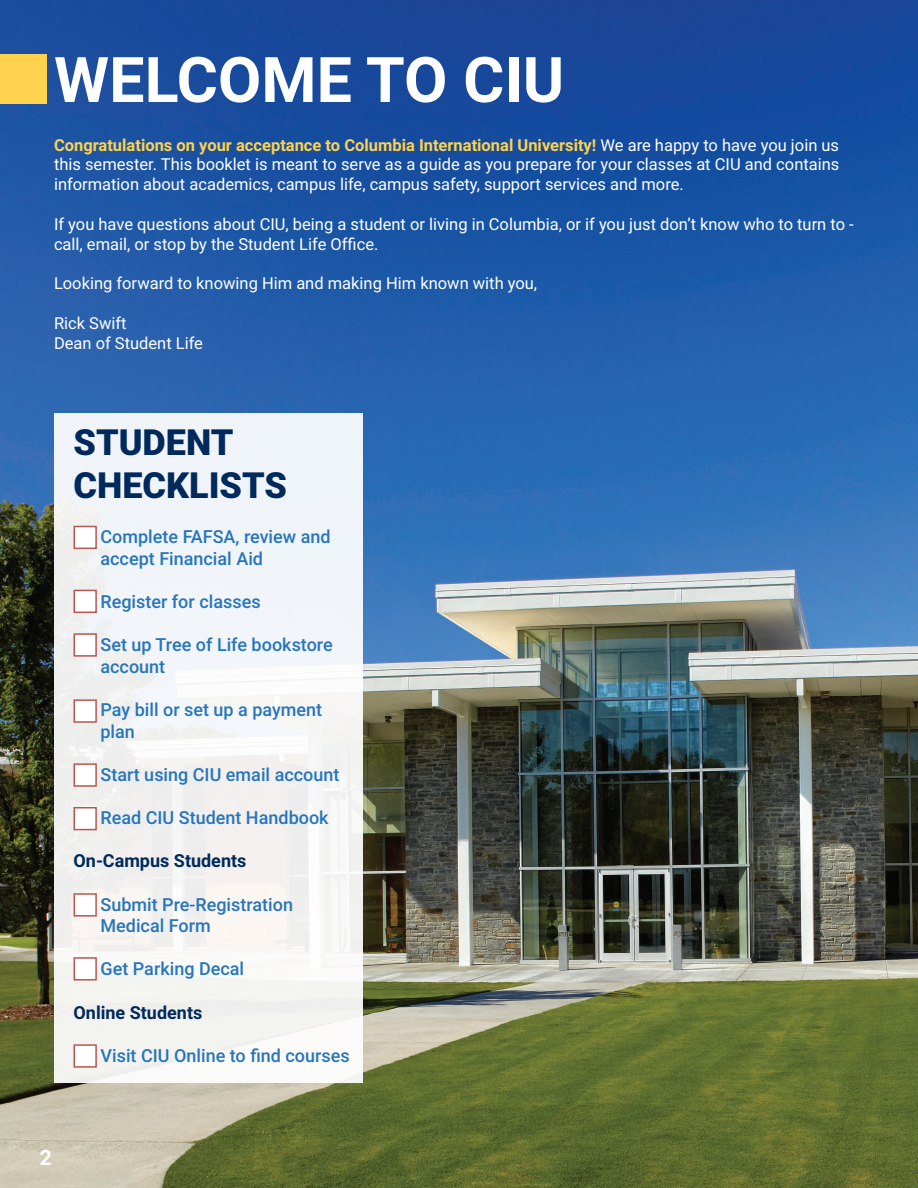
<style>
.page{position:relative;width:918px;height:1188px;background:#fff}
.page>*{position:absolute;margin:0;border:0;box-sizing:border-box;transform-origin:0 0}
.t1{font:700 63px "Roboto";color:#fff}
.t2{font:900 36px "Roboto";color:#00295c}
.t3{font:700 21px "Roboto";color:#fff}
.t4{font:500 18px "Roboto";color:#2775bb}
.t5{font:700 18px "Roboto";color:#00295c}
.t6{font:16.5px/19.8px "Roboto";color:#fff;text-align:justify}
.s1{font-weight:700;color:#fed24c}
</style>
<div class="page">
<img style="left:0;top:0;width:918px;height:1188px">
<div style="left:54px;top:413px;width:309px;height:670px;background:#f2f4f7"></div>
<div style="left:0;top:54px;width:46px;height:49px;background:#fed24c"></div>
<div style="left:74px;top:526px;width:23px;height:23px;background:#fff;border:2px solid #b85650"></div>
<div style="left:74px;top:590px;width:23px;height:23px;background:#fff;border:2px solid #b85650"></div>
<div style="left:74px;top:633px;width:23px;height:24px;background:#fff;border:2px solid #b85650"></div>
<div style="left:74px;top:699px;width:23px;height:24px;background:#fff;border:2px solid #b85650"></div>
<div style="left:74px;top:763px;width:23px;height:24px;background:#fff;border:2px solid #b85650"></div>
<div style="left:74px;top:807px;width:23px;height:23px;background:#fff;border:2px solid #b85650"></div>
<div style="left:74px;top:893px;width:23px;height:24px;background:#fff;border:2px solid #b85650"></div>
<div style="left:74px;top:957px;width:23px;height:24px;background:#fff;border:2px solid #b85650"></div>
<div style="left:74px;top:1044px;width:23px;height:24px;background:#fff;border:2px solid #b85650"></div>
<p class="t1" style="left:54px;top:35px;width:512px">WELCOME TO CIU</p>
<p class="t6" style="left:54px;top:134px;width:787px"><span class="s1">Congratulations on your acceptance to Columbia International University!</span> We are happy to have you join us this semester. This booklet is meant to serve as a guide as you prepare for your classes at CIU and contains information about academics, campus life, campus safety, support services and more.</p>
<p class="t6" style="left:54px;top:213px;width:801px">If you have questions about CIU, being a student or living in Columbia, or if you just don’t know who to turn to - call, email, or stop by the Student Life Office.</p>
<p class="t6" style="left:54px;top:273px;width:485px">Looking forward to knowing Him and making Him known with you,</p>
<p class="t6" style="left:54px;top:312px;width:74px">Rick Swift</p>
<p class="t6" style="left:54px;top:332px;width:151px">Dean of Student Life</p>
<p class="t2" style="left:74px;top:417px;width:162px">STUDENT</p>
<p class="t2" style="left:74px;top:460px;width:215px">CHECKLISTS</p>
<p class="t4" style="left:100px;top:524px;width:232px">Complete FAFSA, review and</p>
<p class="t4" style="left:100px;top:546px;width:164px">accept Financial Aid</p>
<p class="t4" style="left:100px;top:589px;width:162px">Register for classes</p>
<p class="t4" style="left:100px;top:632px;width:234px">Set up Tree of Life bookstore</p>
<p class="t4" style="left:100px;top:654px;width:66px">account</p>
<p class="t4" style="left:100px;top:697px;width:223px">Pay bill or set up a payment</p>
<p class="t4" style="left:100px;top:719px;width:36px">plan</p>
<p class="t4" style="left:100px;top:762px;width:241px">Start using CIU email account</p>
<p class="t4" style="left:100px;top:805px;width:230px">Read CIU Student Handbook</p>
<p class="t5" style="left:74px;top:848px;width:174px">On-Campus Students</p>
<p class="t4" style="left:100px;top:892px;width:194px">Submit Pre-Registration</p>
<p class="t4" style="left:100px;top:913px;width:112px">Medical Form</p>
<p class="t4" style="left:100px;top:956px;width:145px">Get Parking Decal</p>
<p class="t5" style="left:74px;top:1000px;width:130px">Online Students</p>
<p class="t4" style="left:100px;top:1043px;width:251px">Visit CIU Online to find courses</p>
<p class="t3" style="left:40px;top:1143px;width:14px">2</p>
</div>
